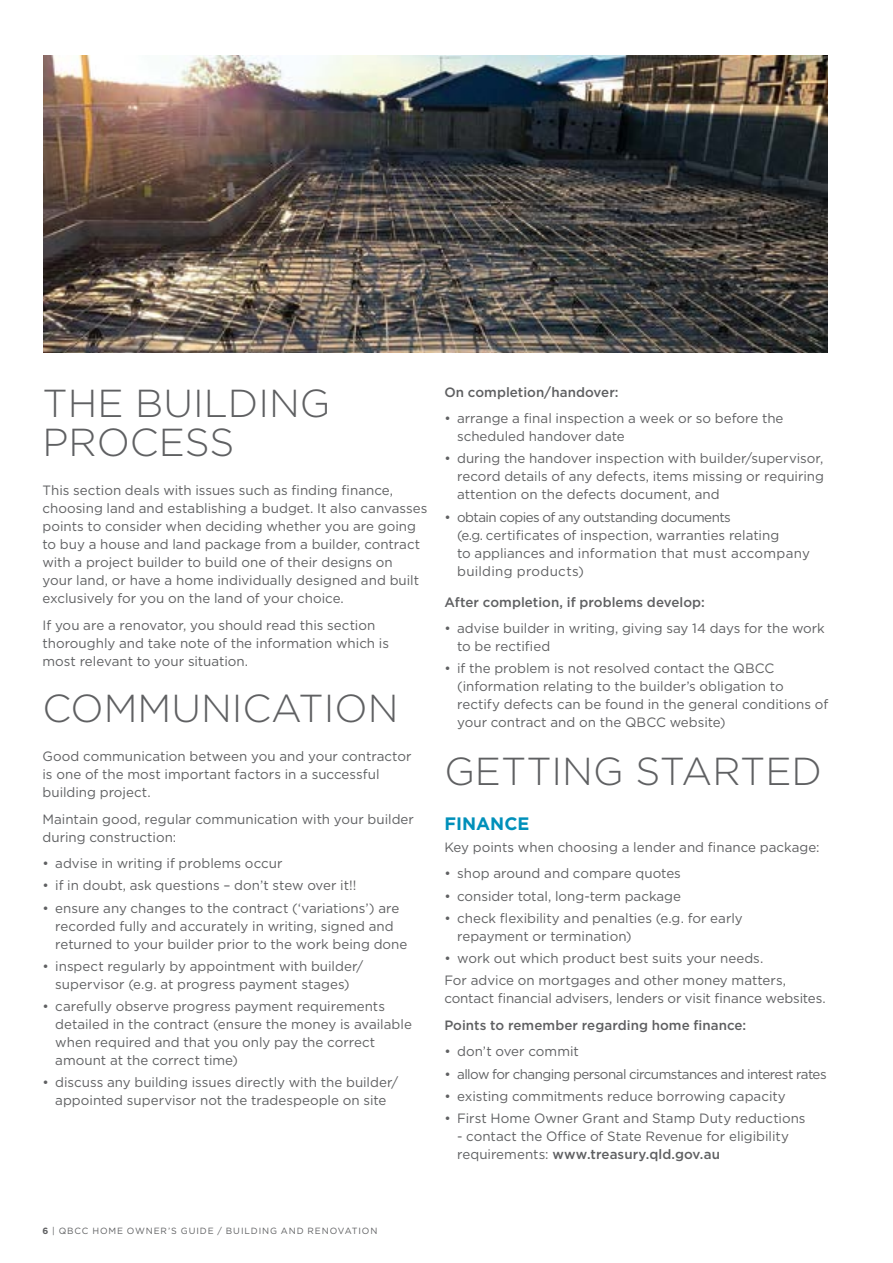
<style>
.page{position:relative;width:893px;height:1263px;background:#fff}
.page>*{position:absolute;margin:0;border:0;box-sizing:border-box;transform-origin:0 0}
.t1{font:300 39px/39px "Gotham";color:#5f6062}
.t2{font:700 18px "Gotham";color:#0090ba}
.t3{font:13.5px/18px "Gotham";color:#5f6062}
.t4{font:500 13.5px "Gotham";letter-spacing:.005em;color:#5f6062}
.t5{font:13.5px "Gotham";letter-spacing:-.04em;color:#5f6062}
.t6{font:9px "Gotham";letter-spacing:.1em;color:#5f6062}
.s1{font-weight:500}
.s2{font-weight:700}
</style>
<div class="page">
<img style="left:43px;top:55px;width:784px;height:298px">
<h1 class="t1" style="left:43px;top:383px;width:289px">THE BUILDING<br>PROCESS</h1>
<p class="t3" style="left:43px;top:481px;width:386px">This section deals with issues such as finding finance, choosing land and establishing a budget. It also canvasses points to consider when deciding whether you are going to buy a house and land package from a builder, contract with a project builder to build one of their designs on<br>your land, or have a home individually designed and built exclusively for you on the land of your choice.</p>
<p class="t3" style="left:43px;top:616px;width:348px">If you are a renovator, you should read this section thoroughly and take note of the information which is most relevant to your situation.</p>
<h1 class="t1" style="left:43px;top:687px;width:357px">COMMUNICATION</h1>
<p class="t3" style="left:43px;top:747px;width:370px">Good communication between you and your contractor is one of the most important factors in a successful building project.</p>
<p class="t3" style="left:43px;top:810px;width:373px">Maintain good, regular communication with your builder during construction:</p>
<p class="t3" style="left:43px;top:854px;width:241px">• advise in writing if problems occur</p>
<p class="t3" style="left:43px;top:876px;width:315px">• if in doubt, ask questions – don’t stew over it!!</p>
<p class="t3" style="left:55px;top:899px;width:354px;text-indent:-13px">• ensure any changes to the contract (‘variations’) are recorded fully and accurately in writing, signed and returned to your builder prior to the work being done</p>
<p class="t3" style="left:43px;top:957px;width:322px;text-align:center">• inspect regularly by appointment with builder/ supervisor (e.g. at progress payment stages)</p>
<p class="t3" style="left:55px;top:997px;width:358px;text-indent:-13px">• carefully observe progress payment requirements detailed in the contract (ensure the money is available when required and that you only pay the correct amount at the correct time)</p>
<p class="t3" style="left:43px;top:1073px;width:357px;text-align:center">• discuss any building issues directly with the builder/ appointed supervisor not the tradespeople on site</p>
<p class="t4" style="left:444px;top:383px;width:176px">On completion/handover:</p>
<p class="t3" style="left:457px;top:409px;width:328px;text-indent:-13px">• arrange a final inspection a week or so before the scheduled handover date</p>
<p class="t3" style="left:457px;top:449px;width:368px;text-align:justify;text-indent:-13px">• during the handover inspection with builder/supervisor, record details of any defects, items missing or requiring attention on the defects document, and</p>
<p class="t3" style="left:457px;top:508px;width:354px;text-indent:-13px">• obtain copies of any outstanding documents<br>(e.g. certificates of inspection, warranties relating<br>to appliances and information that must accompany building products)</p>
<p class="t4" style="left:444px;top:593px;width:262px">After completion, if problems develop:</p>
<p class="t3" style="left:457px;top:619px;width:369px;text-indent:-13px">• advise builder in writing, giving say 14 days for the work to be rectified</p>
<p class="t3" style="left:457px;top:659px;width:373px;text-indent:-13px">• if the problem is not resolved contact the QBCC (information relating to the builder’s obligation to rectify defects can be found in the general conditions of your contract and on the QBCC website)</p>
<h1 class="t1" style="left:444px;top:751px;width:379px">GETTING STARTED</h1>
<h2 class="t2" style="left:444px;top:811px;width:87px">FINANCE</h2>
<p class="t3" style="left:444px;top:838px;width:377px">Key points when choosing a lender and finance package:</p>
<p class="t3" style="left:444px;top:864px;width:238px">• shop around and compare quotes</p>
<p class="t3" style="left:444px;top:886px;width:238px">• consider total, long-term package</p>
<p class="t3" style="left:457px;top:909px;width:287px;text-indent:-13px">• check flexibility and penalties (e.g. for early repayment or termination)</p>
<p class="t3" style="left:444px;top:947px;width:343px;line-height:22.2px">• work out which product best suits your needs.<br>For advice on mortgages and other money matters,</p>
<p class="t3" style="left:444px;top:989px;width:383px">contact financial advisers, lenders or visit finance websites.</p>
<p class="t4" style="left:444px;top:1016px;width:303px">Points to remember regarding home finance:</p>
<p class="t3" style="left:444px;top:1042px;width:136px">• don’t over commit</p>
<p class="t5" style="left:444px;top:1065px;width:384px">• allow for changing personal circumstances and interest rates</p>
<p class="t3" style="left:444px;top:1087px;width:343px">• existing commitments reduce borrowing capacity</p>
<p class="t3" style="left:444px;top:1109px;width:363px">• First Home Owner Grant and Stamp Duty reductions</p>
<p class="t3" style="left:457px;top:1127px;width:333px">- contact the Office of State Revenue for eligibility requirements: <span class="s1">www.treasury.qld.gov.au</span></p>
<p class="t6" style="left:43px;top:1225px;width:336px"><span class="s2">6</span> | QBCC HOME OWNER’S GUIDE / BUILDING AND RENOVATION</p>
</div>
